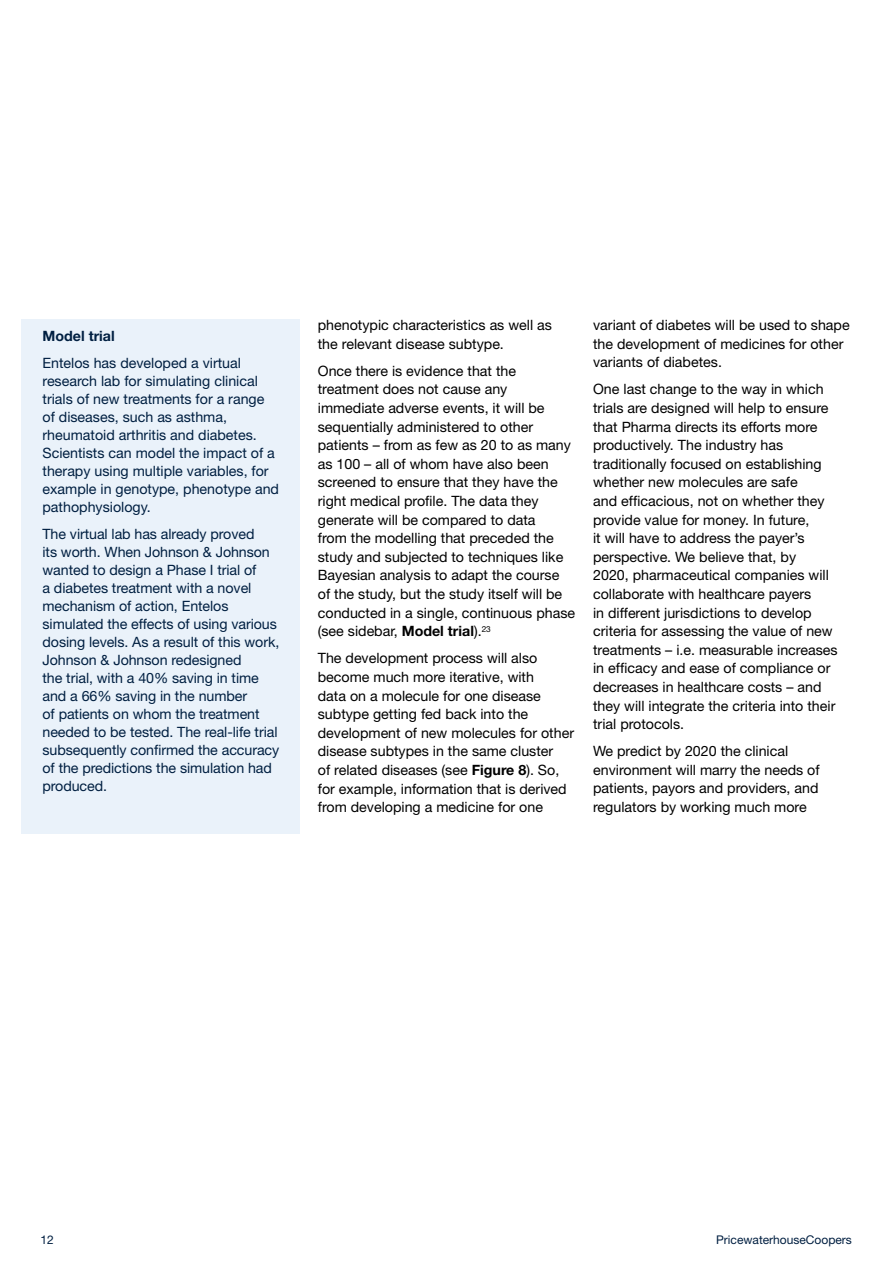
<style>
.page{position:relative;width:893px;height:1263px;background:#fff}
.page>*{position:absolute;margin:0;border:0;box-sizing:border-box;transform-origin:0 0}
.t1{font:14.25px/18.6px "Helvetica Neue";color:#000}
.t2{font:14.25px/18px "Helvetica Neue";letter-spacing:-.005em;color:#001f41}
.t3{font:700 14.25px "Helvetica Neue";color:#001f41}
.t4{font:12px "Helvetica Neue";color:#001f41}
.s1{font-weight:700}
</style>
<div class="page">
<div style="left:21px;top:319px;width:279px;height:514px;background:#eaf2fa"></div>
<p class="t3" style="left:43px;top:327px;width:74px">Model trial</p>
<p class="t2" style="left:43px;top:353px;width:238px">Entelos has developed a virtual research lab for simulating clinical trials of new treatments for a range of diseases, such as asthma, rheumatoid arthritis and diabetes.<br>Scientists can model the impact of a therapy using multiple variables, for example in genotype, phenotype and pathophysiology.</p>
<p class="t2" style="left:43px;top:524px;width:238px">The virtual lab has already proved<br>its worth. When Johnson &amp; Johnson wanted to design a Phase I trial of<br>a diabetes treatment with a novel mechanism of action, Entelos simulated the effects of using various dosing levels. As a result of this work,<br>Johnson &amp; Johnson redesigned<br>the trial, with a 40% saving in time and a 66% saving in the number<br>of patients on whom the treatment needed to be tested. The real-life trial subsequently confirmed the accuracy of the predictions the simulation had produced.</p>
<p class="t1" style="left:318px;top:316px;width:236px">phenotypic characteristics as well as the relevant disease subtype.</p>
<p class="t1" style="left:318px;top:361px;width:259px">Once there is evidence that the treatment does not cause any immediate adverse events, it will be sequentially administered to other patients – from as few as 20 to as many as 100 – all of whom have also been screened to ensure that they have the right medical profile. The data they generate will be compared to data<br>from the modelling that preceded the study and subjected to techniques like Bayesian analysis to adapt the course of the study, but the study itself will be conducted in a single, continuous phase (see sidebar, <span class="s1">Model trial</span>).<sup>23</sup></p>
<p class="t1" style="left:318px;top:649px;width:258px">The development process will also become much more iterative, with<br>data on a molecule for one disease subtype getting fed back into the development of new molecules for other disease subtypes in the same cluster<br>of related diseases (see <span class="s1">Figure 8</span>). So, for example, information that is derived from developing a medicine for one</p>
<p class="t1" style="left:593px;top:315px;width:258px">variant of diabetes will be used to shape the development of medicines for other variants of diabetes.</p>
<p class="t1" style="left:593px;top:380px;width:246px">One last change to the way in which trials are designed will help to ensure that Pharma directs its efforts more productively. The industry has traditionally focused on establishing whether new molecules are safe<br>and efficacious, not on whether they provide value for money. In future,<br>it will have to address the payer’s perspective. We believe that, by<br>2020, pharmaceutical companies will collaborate with healthcare payers<br>in different jurisdictions to develop criteria for assessing the value of new treatments – i.e. measurable increases in efficacy and ease of compliance or decreases in healthcare costs – and they will integrate the criteria into their trial protocols.</p>
<p class="t1" style="left:593px;top:742px;width:228px">We predict by 2020 the clinical environment will marry the needs of patients, payors and providers, and regulators by working much more</p>
<p class="t4" style="left:40px;top:1232px;width:15px">12</p>
<p class="t4" style="left:716px;top:1232px;width:137px">PricewaterhouseCoopers</p>
</div>
